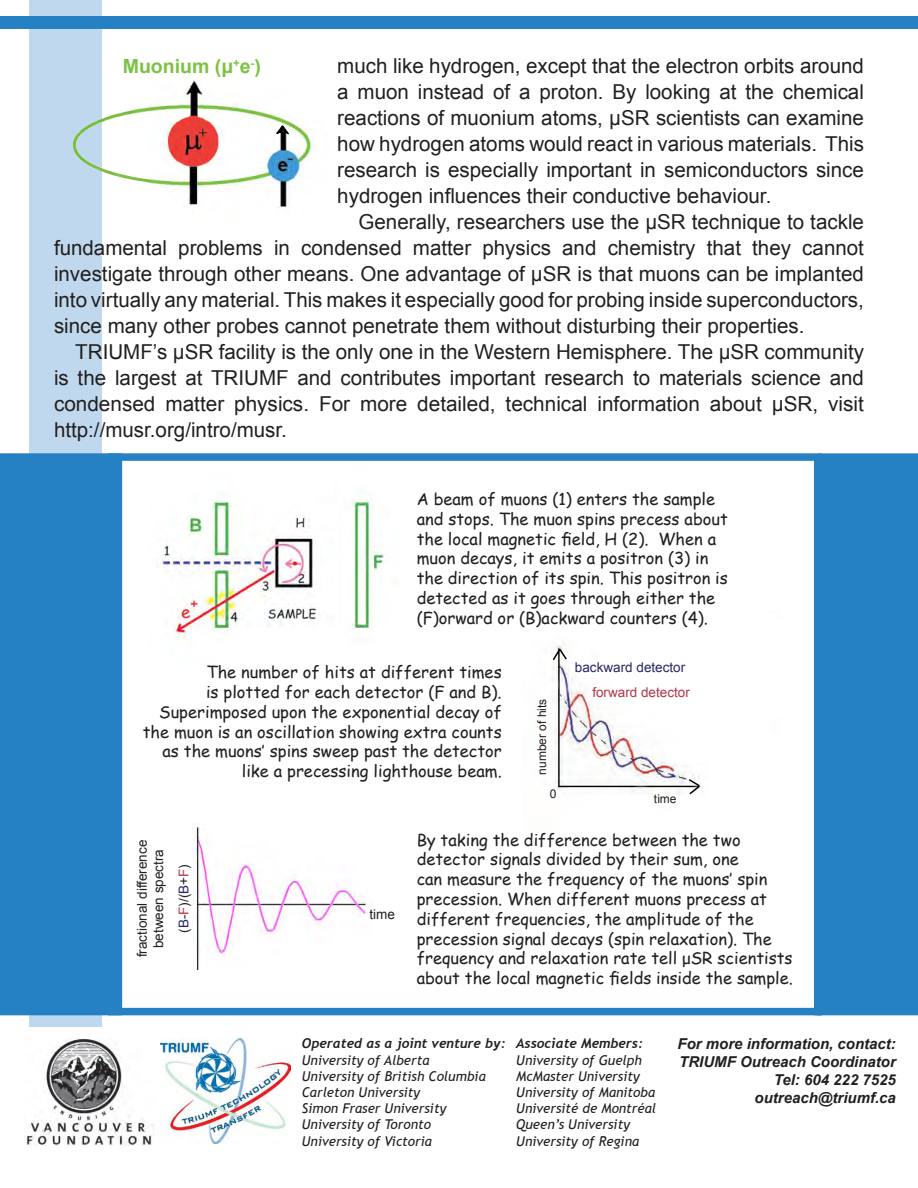
<style>
.page{position:relative;width:918px;height:1188px;background:#fff}
.page>*{position:absolute;margin:0;border:0;box-sizing:border-box;transform-origin:0 0}
.t1{font:20.55px/26px "Arial";color:#231f20;text-align:justify}
.t2{font:700 19.5px "Arial";color:#7cc244}
.t3{font:16.5px/19.8px "Comic Sans MS";color:#231f20}
.t4{font:italic 700 15px/18px "Arial";color:#231f20;text-align:right}
.t5{font:italic 13.5px/16.2px "Trebuchet MS";color:#231f20}
.t6{font:13.5px/16.2px "Arial";color:#231f20;text-align:center}
.t7{font:italic 700 13.5px "Trebuchet";color:#231f20}
.t8{font:13.5px "Arial";color:#292567}
.t9{font:13.5px "Arial";color:#b23547}
.t10{font:12px "Arial";color:#231f20}
.s1{color:#292567}
.s2{color:#b23547}
</style>
<div class="page">
<div style="left:30px;top:0;width:72px;height:1026px;background:#c0d8ed"></div>
<img style="left:72px;top:80px;width:243px;height:128px">
<svg style="left:276px;top:125px;width:14px;height:10px"></svg>
<img style="left:192px;top:826px;width:176px;height:144px">
<img style="left:551px;top:645px;width:152px;height:150px">
<svg style="left:551px;top:647px;width:17px;height:15px"></svg>
<hr style="left:691px;top:779px;width:12px;height:4px;background:#fff">
<svg style="left:687px;top:778px;width:14px;height:17px"></svg>
<div style="left:108px;top:1008px;width:713px;height:7px;background:#2580c4"></div>
<div style="left:814px;top:459px;width:7px;height:556px;background:#2580c4"></div>
<img style="left:26px;top:1039px;width:128px;height:106px">
<img style="left:160px;top:1039px;width:130px;height:104px">
<div style="left:821px;top:453px;width:97px;height:562px;background:#2580c4"></div>
<div style="left:0;top:453px;width:122px;height:562px;background:#2580c4"></div>
<div style="left:0;top:17px;width:918px;height:12px;background:#2580c4"></div>
<div style="left:667px;top:744px;width:95px;height:19px;background:#fff"></div>
<img style="left:158px;top:492px;width:227px;height:147px">
<div style="left:108px;top:453px;width:713px;height:8px;background:#2580c4"></div>
<svg style="left:283px;top:556px;width:16px;height:10px"></svg>
<p class="t1" style="left:337px;top:53px;width:528px">much like hydrogen, except that the electron orbits around a muon instead of a proton. By looking at the chemical reactions of muonium atoms, µSR scientists can examine how hydrogen atoms would react in various materials. This research is especially important in semiconductors since hydrogen influences their conductive behaviour.</p>
<p class="t1" style="left:54px;top:209px;width:811px;text-indent:305px">Generally, researchers use the µSR technique to tackle fundamental problems in condensed matter physics and chemistry that they cannot investigate through other means. One advantage of µSR is that muons can be implanted into virtually any material. This makes it especially good for probing inside superconductors, since many other probes cannot penetrate them without disturbing their properties.</p>
<p class="t1" style="left:54px;top:339px;width:811px;text-indent:21px">TRIUMF’s µSR facility is the only one in the Western Hemisphere. The µSR community is the largest at TRIUMF and contributes important research to materials science and condensed matter physics. For more detailed, technical information about µSR, visit http://musr.org/intro/musr.</p>
<p class="t2" style="left:123px;top:54px;width:140px">Muonium (μ<sup>+</sup>e<sup>-</sup>)</p>
<p class="t3" style="left:417px;top:489px;width:313px">A beam of muons (1) enters the sample and stops. The muon spins precess about the local magnetic field, H (2). When a muon decays, it emits a positron (3) in the direction of its spin. This positron is detected as it goes through either the (F)orward or (B)ackward counters (4).</p>
<p class="t3" style="left:143px;top:662px;width:361px;text-align:right">The number of hits at different times<br>is plotted for each detector (F and B).<br>Superimposed upon the exponential decay of the muon is an oscillation showing extra counts as the muons‛ spins sweep past the detector like a precessing lighthouse beam.</p>
<p class="t10" style="left:534px;top:775px;width:78px;rotate:-90deg">number of hits</p>
<p class="t10" style="left:550px;top:786px;width:8px">0</p>
<p class="t8" style="left:575px;top:658px;width:112px">backward detector</p>
<p class="t9" style="left:592px;top:683px;width:99px">forward detector</p>
<p class="t10" style="left:654px;top:791px;width:24px">time</p>
<p class="t6" style="left:134px;top:957px;width:119px;rotate:-90deg">fractional difference between spectra</p>
<p class="t6" style="left:176px;top:933px;width:70px;rotate:-90deg">(<span class="s1">B</span>-<span class="s2">F</span>)/(<span class="s1">B</span>+<span class="s2">F</span>)</p>
<p class="t6" style="left:369px;top:907px;width:27px">time</p>
<p class="t3" style="left:417px;top:829px;width:378px">By taking the difference between the two detector signals divided by their sum, one<br>can measure the frequency of the muons‛ spin precession. When different muons precess at different frequencies, the amplitude of the precession signal decays (spin relaxation). The frequency and relaxation rate tell μSR scientists about the local magnetic fields inside the sample.</p>
<p class="t7" style="left:302px;top:1035px;width:205px">Operated as a joint venture by:</p>
<p class="t5" style="left:302px;top:1052px;width:185px">University of Alberta<br>University of British Columbia<br>Carleton University<br>Simon Fraser University<br>University of Toronto<br>University of Victoria</p>
<p class="t7" style="left:516px;top:1035px;width:128px">Associate Members:</p>
<p class="t5" style="left:516px;top:1052px;width:142px">University of Guelph<br>McMaster University<br>University of Manitoba<br>Université de Montréal<br>Queen’s University<br>University of Regina</p>
<p class="t4" style="left:678px;top:1036px;width:220px">For more information, contact:<br>TRIUMF Outreach Coordinator<br>Tel: 604 222 7525 outreach@triumf.ca</p>
</div>
